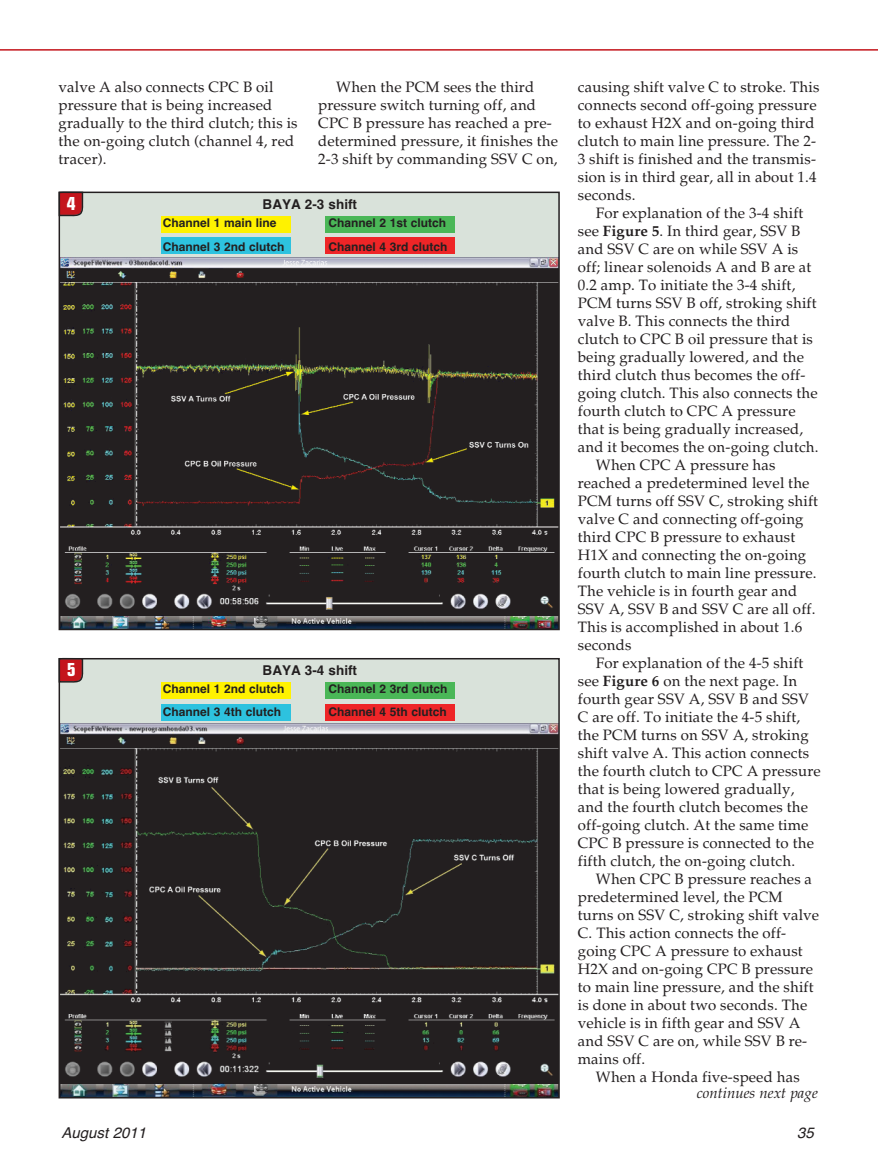
<style>
.page{position:relative;width:878px;height:1175px;background:#fff}
.page>*{position:absolute;margin:0;border:0;box-sizing:border-box;transform-origin:0 0}
.t1{font:700 condensed 18px "Eurostile";color:#fff}
.t2{font:15px/18px "Palatino";letter-spacing:.01em;color:#231f20}
.t3{font:italic 15px "Palatino";color:#231f20}
.t4{font:italic 15px "Helvetica";color:#231f20}
.t5{font:700 13.5px "Helvetica";color:#231f20}
.t6{font:700 12px "Helvetica";color:#231f20}
.s1{font-weight:700}
</style>
<div class="page">
<hr style="left:0;top:49px;width:878px;height:2px;background:#c4151c">
<div style="left:59px;top:192px;width:500px;height:437px;background:#d9e2da"></div>
<img style="left:62px;top:257px;width:494px;height:370px">
<div style="left:59px;top:192px;width:500px;height:438px;border:2px solid #231f20"></div>
<svg style="left:59px;top:191px;width:25px;height:26px"></svg>
<div style="left:59px;top:658px;width:500px;height:439px;background:#d9e2da"></div>
<img style="left:62px;top:723px;width:494px;height:372px">
<div style="left:59px;top:658px;width:500px;height:440px;border:2px solid #231f20"></div>
<svg style="left:59px;top:658px;width:25px;height:25px"></svg>
<div style="left:161px;top:216px;width:129px;height:16px;background:#fff200"></div>
<div style="left:161px;top:237px;width:129px;height:17px;background:#2dc2df"></div>
<div style="left:325px;top:216px;width:129px;height:16px;background:#4ab757"></div>
<div style="left:325px;top:237px;width:129px;height:17px;background:#ee2527"></div>
<div style="left:161px;top:682px;width:129px;height:16px;background:#fff200"></div>
<div style="left:161px;top:704px;width:129px;height:16px;background:#2dc2df"></div>
<div style="left:325px;top:682px;width:129px;height:16px;background:#4ab757"></div>
<div style="left:325px;top:704px;width:129px;height:16px;background:#ee2527"></div>
<p class="t2" style="left:318px;top:80px;width:241px;text-indent:18px">When the PCM sees the third pressure switch turning off, and<br>CPC B pressure has reached a pre&shy;determined pressure, it finishes the<br>2-3 shift by commanding SSV C on,</p>
<p class="t2" style="left:577px;top:80px;width:243px">causing shift valve C to stroke. This connects second off-going pressure to exhaust H2X and on-going third clutch to main line pressure. The 2-<br>3 shift is finished and the transmis&shy;sion is in third gear, all in about 1.4 seconds.</p>
<p class="t2" style="left:595px;top:206px;width:209px">For explanation of the 3-4 shift</p>
<p class="t2" style="left:577px;top:224px;width:224px">see <span class="s1">Figure 5</span>. In third gear, SSV B</p>
<p class="t2" style="left:577px;top:242px;width:222px">and SSV C are on while SSV A is</p>
<p class="t2" style="left:577px;top:260px;width:235px">off; linear solenoids A and B are at</p>
<p class="t2" style="left:577px;top:278px;width:219px">0.2 amp. To initiate the 3-4 shift,</p>
<p class="t2" style="left:577px;top:296px;width:240px">PCM turns SSV B off, stroking shift</p>
<p class="t2" style="left:577px;top:314px;width:214px">valve B. This connects the third</p>
<p class="t2" style="left:577px;top:332px;width:237px">clutch to CPC B oil pressure that is</p>
<p class="t2" style="left:577px;top:350px;width:227px">being gradually lowered, and the</p>
<p class="t2" style="left:577px;top:368px;width:229px">third clutch thus becomes the off-</p>
<p class="t2" style="left:577px;top:386px;width:241px">going clutch. This also connects the</p>
<p class="t2" style="left:577px;top:404px;width:219px">fourth clutch to CPC A pressure</p>
<p class="t2" style="left:577px;top:422px;width:227px">that is being gradually increased,</p>
<p class="t2" style="left:577px;top:440px;width:242px">and it becomes the on-going clutch.</p>
<p class="t2" style="left:595px;top:458px;width:181px">When CPC A pressure has</p>
<p class="t2" style="left:577px;top:476px;width:233px">reached a predetermined level the</p>
<p class="t2" style="left:577px;top:494px;width:242px">PCM turns off SSV C, stroking shift</p>
<p class="t2" style="left:577px;top:512px;width:227px">valve C and connecting off-going</p>
<p class="t2" style="left:577px;top:530px;width:219px">third CPC B pressure to exhaust</p>
<p class="t2" style="left:577px;top:548px;width:230px">H1X and connecting the on-going</p>
<p class="t2" style="left:577px;top:566px;width:240px">fourth clutch to main line pressure.</p>
<p class="t2" style="left:577px;top:584px;width:221px">The vehicle is in fourth gear and</p>
<p class="t2" style="left:577px;top:602px;width:239px">SSV A, SSV B and SSV C are all off.</p>
<p class="t2" style="left:577px;top:620px;width:226px">This is accomplished in about 1.6</p>
<p class="t2" style="left:577px;top:638px;width:55px">seconds</p>
<p class="t2" style="left:595px;top:656px;width:209px">For explanation of the 4-5 shift</p>
<p class="t2" style="left:577px;top:674px;width:221px">see <span class="s1">Figure 6</span> on the next page. In</p>
<p class="t2" style="left:577px;top:692px;width:233px">fourth gear SSV A, SSV B and SSV</p>
<p class="t2" style="left:577px;top:710px;width:224px">C are off. To initiate the 4-5 shift,</p>
<p class="t2" style="left:577px;top:728px;width:232px">the PCM turns on SSV A, stroking</p>
<p class="t2" style="left:577px;top:746px;width:233px">shift valve A. This action connects</p>
<p class="t2" style="left:577px;top:764px;width:244px">the fourth clutch to CPC A pressure</p>
<p class="t2" style="left:577px;top:782px;width:218px">that is being lowered gradually,</p>
<p class="t2" style="left:577px;top:800px;width:232px">and the fourth clutch becomes the</p>
<p class="t2" style="left:577px;top:818px;width:232px">off-going clutch. At the same time</p>
<p class="t2" style="left:577px;top:836px;width:238px">CPC B pressure is connected to the</p>
<p class="t2" style="left:577px;top:854px;width:219px">fifth clutch, the on-going clutch.</p>
<p class="t2" style="left:595px;top:872px;width:218px">When CPC B pressure reaches a</p>
<p class="t2" style="left:577px;top:890px;width:206px">predetermined level, the PCM</p>
<p class="t2" style="left:577px;top:908px;width:243px">turns on SSV C, stroking shift valve</p>
<p class="t2" style="left:577px;top:926px;width:210px">C. This action connects the off-</p>
<p class="t2" style="left:577px;top:944px;width:226px">going CPC A pressure to exhaust</p>
<p class="t2" style="left:577px;top:962px;width:237px">H2X and on-going CPC B pressure</p>
<p class="t2" style="left:577px;top:980px;width:237px">to main line pressure, and the shift</p>
<p class="t2" style="left:577px;top:998px;width:231px">is done in about two seconds. The</p>
<p class="t2" style="left:577px;top:1016px;width:224px">vehicle is in fifth gear and SSV A</p>
<p class="t2" style="left:577px;top:1034px;width:231px">and SSV C are on, while SSV B re-</p>
<p class="t2" style="left:577px;top:1052px;width:69px">mains off.</p>
<p class="t2" style="left:595px;top:1070px;width:205px">When a Honda five-speed has</p>
<p class="t2" style="left:59px;top:80px;width:240px">valve A also connects CPC B oil pressure that is being increased gradually to the third clutch; this is the on-going clutch (channel 4, red tracer).</p>
<p class="t1" style="left:67px;top:197px;width:10px">4</p>
<p class="t5" style="left:262px;top:199px;width:96px">BAYA 2-3 shift</p>
<p class="t6" style="left:163px;top:218px;width:115px">Channel 1 main line</p>
<p class="t6" style="left:328px;top:218px;width:119px">Channel 2 1st clutch</p>
<p class="t6" style="left:163px;top:243px;width:123px">Channel 3 2nd clutch</p>
<p class="t6" style="left:328px;top:243px;width:121px">Channel 4 3rd clutch</p>
<p class="t1" style="left:67px;top:663px;width:10px">5</p>
<p class="t5" style="left:262px;top:665px;width:96px">BAYA 3-4 shift</p>
<p class="t6" style="left:163px;top:684px;width:123px">Channel 1 2nd clutch</p>
<p class="t6" style="left:328px;top:684px;width:121px">Channel 2 3rd clutch</p>
<p class="t6" style="left:163px;top:707px;width:120px">Channel 3 4th clutch</p>
<p class="t6" style="left:328px;top:707px;width:120px">Channel 4 5th clutch</p>
<p class="t3" style="left:696px;top:1087px;width:123px">continues next page</p>
<p class="t4" style="left:62px;top:1127px;width:89px">August 2011</p>
<p class="t4" style="left:797px;top:1127px;width:21px">35</p>
</div>
